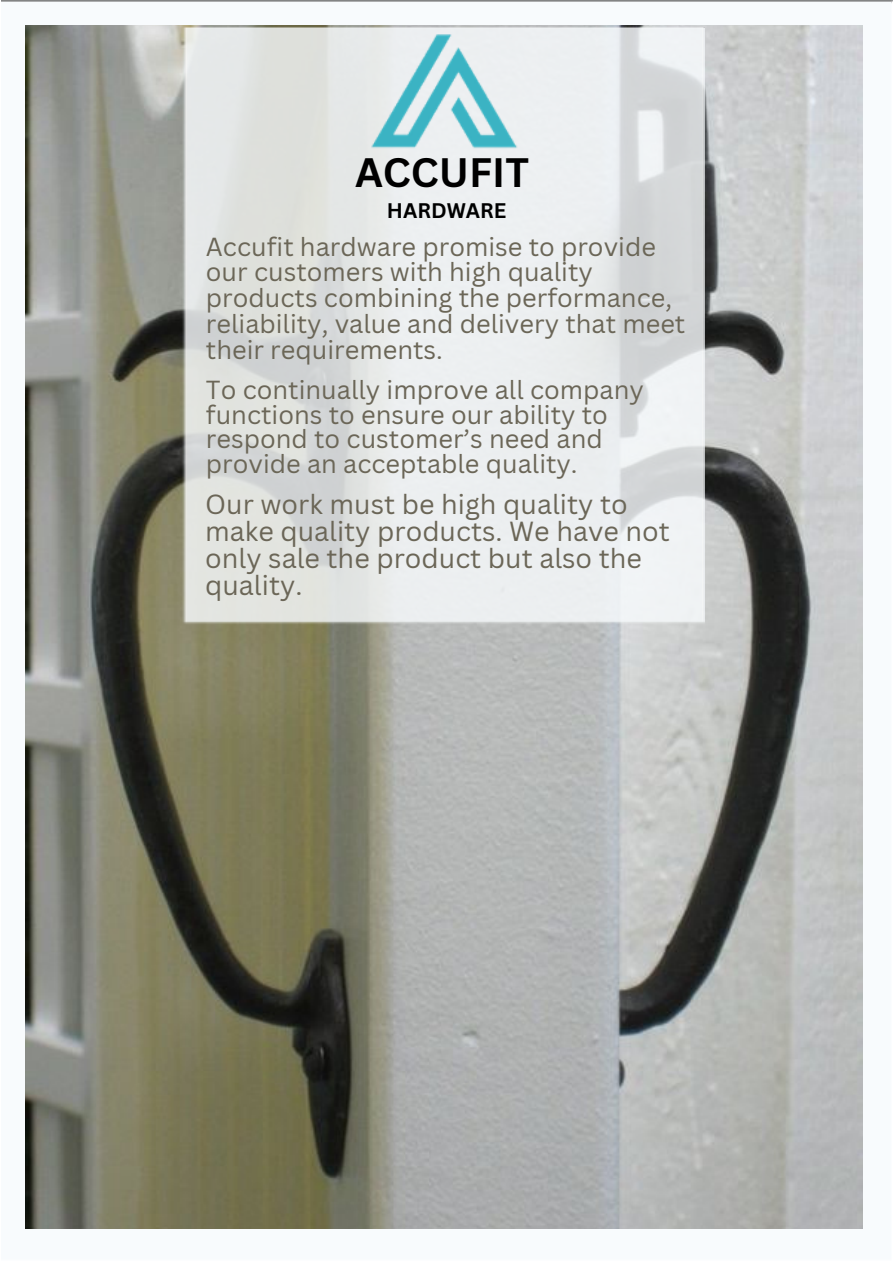
<style>
.page{position:relative;width:893px;height:1264px;background:#fff}
.page>*{position:absolute;margin:0;border:0;box-sizing:border-box;transform-origin:0 0}
.t1{font:700 40.05px "Canva Sans";color:#000}
.t2{font:26.85px/27px "Canva Sans";color:#6b6657}
.t3{font:25.5px/25.8px "Canva Sans";color:#6b6657}
.t4{font:25.35px/24.8px "Canva Sans";color:#6b6657}
.t5{font:700 20.55px "Canva Sans";color:#000}
</style>
<div class="page">
<img style="left:1px;top:0;width:891px;height:1229px">
<img style="left:26px;top:26px;width:836px;height:1201px">
<img style="left:181px;top:27px;width:523px;height:597px">
<img style="left:348px;top:30px;width:197px;height:126px">
<p class="t1" style="left:355px;top:145px;width:175px">ACCUFIT</p>
<p class="t5" style="left:387px;top:196px;width:121px">HARDWARE</p>
<p class="t3" style="left:206px;top:233px;width:481px">Accufit hardware promise to provide our customers with high quality products combining the performance, reliability, value and delivery that meet their requirements.</p>
<p class="t4" style="left:206px;top:377px;width:439px">To continually improve all company functions to ensure our ability to respond to customer’s need and provide an acceptable quality.</p>
<p class="t2" style="left:205px;top:490px;width:466px">Our work must be high quality to make quality products. We have not only sale the product but also the quality.</p>
</div>
